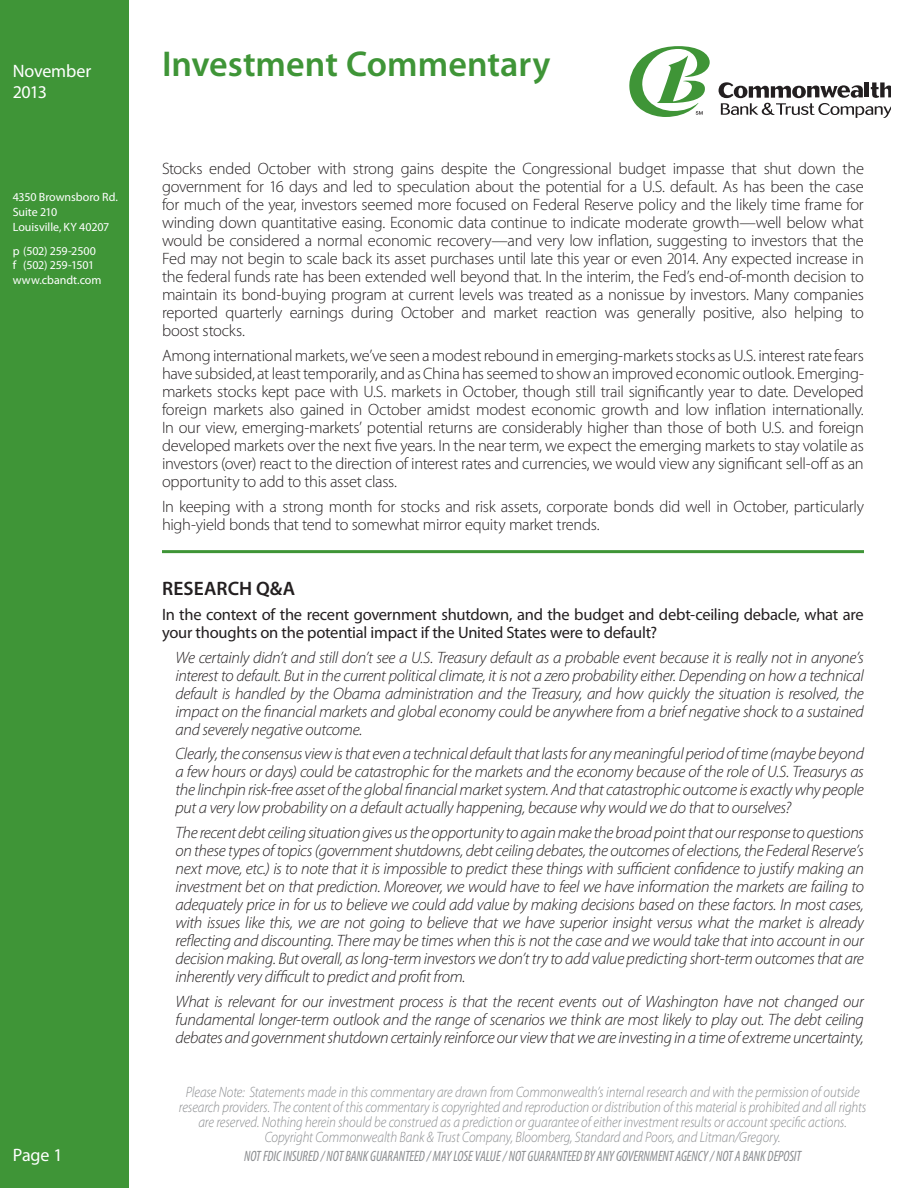
<style>
.page{position:relative;width:918px;height:1188px;background:#fff}
.page>*{position:absolute;margin:0;border:0;box-sizing:border-box;transform-origin:0 0}
.Normal__Web{font:600 36px "Myriad Pro";color:#3f9537}
.t1{font:600 19.5px "Myriad Pro";letter-spacing:.005em;color:#231f20}
.t2{font:18px/21.6px "Myriad Pro";letter-spacing:-.01em;color:#fff}
.t3{font:italic 300 16.5px/18px "Myriad Pro";letter-spacing:-.02em;color:#231f20;text-align:justify}
.t4{font:300 16.5px/18px "Myriad Pro";letter-spacing:-.02em;color:#231f20;text-align:justify}
.t5{font:16.5px/18px "Myriad Pro";letter-spacing:-.015em;color:#231f20}
.t6{font:italic 300 15px/15px "Myriad Pro";letter-spacing:-.005em;color:#8a8c8f;text-align:center;scale:.88 1}
.t7{font:italic condensed 15px "Myriad Pro";letter-spacing:-.01em;color:#8a8c8f;scale:.92 1}
.t8{font:12px/14.4px "Myriad Pro";letter-spacing:-.005em;color:#fff}
</style>
<div class="page">
<div style="left:0;top:0;width:128px;height:1188px;background:#3f9537"></div>
<svg style="left:629px;top:46px;width:81px;height:71px"></svg>
<svg style="left:719px;top:82px;width:172px;height:36px"></svg>
<hr style="left:162px;top:550px;width:702px;height:3px;background:#3f9537">
<p class="t2" style="left:13px;top:60px;width:80px">November<br>2013</p>
<p class="t8" style="left:13px;top:190px;width:107px">4350 Brownsboro Rd.</p>
<p class="t8" style="left:13px;top:205px;width:46px">Suite 210</p>
<p class="t8" style="left:13px;top:220px;width:98px">Louisville, KY 40207</p>
<p class="t8" style="left:13px;top:244px;width:90px">p (502) 259-2500 f (502) 259-1501 www.cbandt.com</p>
<p class="t2" style="left:13px;top:1144px;width:51px">Page 1</p>
<p class="Normal__Web" style="left:162px;top:41px;width:390px">Investment Commentary</p>
<p class="t4" style="left:162px;top:160px;width:704px">Stocks ended October with strong gains despite the Congressional budget impasse that shut down the government for 16 days and led to speculation about the potential for a U.S. default. As has been the case for much of the year, investors seemed more focused on Federal Reserve policy and the likely time frame for winding down quantitative easing. Economic data continue to indicate moderate growth—well below what would be considered a normal economic recovery—and very low inflation, suggesting to investors that the Fed may not begin to scale back its asset purchases until late this year or even 2014. Any expected increase in the federal funds rate has been extended well beyond that. In the interim, the Fed’s end-of-month decision to maintain its bond-buying program at current levels was treated as a nonissue by investors. Many companies reported quarterly earnings during October and market reaction was generally positive, also helping to boost stocks.</p>
<p class="t4" style="left:162px;top:346px;width:703px">Among international markets, we’ve seen a modest rebound in emerging-markets stocks as U.S. interest rate fears have subsided, at least temporarily, and as China has seemed to show an improved economic outlook. Emerging&shy;markets stocks kept pace with U.S. markets in October, though still trail significantly year to date. Developed foreign markets also gained in October amidst modest economic growth and low inflation internationally.<br>In our view, emerging-markets’ potential returns are considerably higher than those of both U.S. and foreign developed markets over the next five years. In the near term, we expect the emerging markets to stay volatile as investors (over) react to the direction of interest rates and currencies, we would view any significant sell-off as an opportunity to add to this asset class.</p>
<p class="t4" style="left:162px;top:497px;width:703px">In keeping with a strong month for stocks and risk assets, corporate bonds did well in October, particularly high-yield bonds that tend to somewhat mirror equity market trends.</p>
<p class="t1" style="left:162px;top:576px;width:135px">RESEARCH Q&amp;A</p>
<p class="t5" style="left:162px;top:606px;width:703px">In the context of the recent government shutdown, and the budget and debt-ceiling debacle, what are your thoughts on the potential impact if the United States were to default?</p>
<p class="t3" style="left:176px;top:648px;width:690px">We certainly didn’t and still don’t see a U.S. Treasury default as a probable event because it is really not in anyone’s interest to default. But in the current political climate, it is not a zero probability either. Depending on how a technical default is handled by the Obama administration and the Treasury, and how quickly the situation is resolved, the impact on the financial markets and global economy could be anywhere from a brief negative shock to a sustained and severely negative outcome.</p>
<p class="t3" style="left:176px;top:745px;width:690px">Clearly, the consensus view is that even a technical default that lasts for any meaningful period of time (maybe beyond a few hours or days) could be catastrophic for the markets and the economy because of the role of U.S. Treasurys as the linchpin risk-free asset of the global financial market system. And that catastrophic outcome is exactly why people put a very low probability on a default actually happening, because why would we do that to ourselves?</p>
<p class="t3" style="left:176px;top:823px;width:690px">The recent debt ceiling situation gives us the opportunity to again make the broad point that our response to questions on these types of topics (government shutdowns, debt ceiling debates, the outcomes of elections, the Federal Reserve’s next move, etc.) is to note that it is impossible to predict these things with sufficient confidence to justify making an investment bet on that prediction. Moreover, we would have to feel we have information the markets are failing to adequately price in for us to believe we could add value by making decisions based on these factors. In most cases, with issues like this, we are not going to believe that we have superior insight versus what the market is already reflecting and discounting. There may be times when this is not the case and we would take that into account in our decision making. But overall, as long-term investors we don’t try to add value predicting short-term outcomes that are inherently very difficult to predict and profit from.</p>
<p class="t3" style="left:176px;top:992px;width:690px">What is relevant for our investment process is that the recent events out of Washington have not changed our fundamental longer-term outlook and the range of scenarios we think are most likely to play out. The debt ceiling debates and government shutdown certainly reinforce our view that we are investing in a time of extreme uncertainty,</p>
<p class="t6" style="left:179px;top:1084px;width:783px">Please Note: Statements made in this commentary are drawn from Commonwealth’s internal research and with the permission of outside research providers. The content of this commentary is copyrighted and reproduction or distribution of this material is prohibited and all rights are reserved. Nothing herein should be construed as a prediction or guarantee of either investment results or account specific actions.<br>Copyright Commonwealth Bank &amp; Trust Company, Bloomberg, Standard and Poors, and Litman/Gregory.</p>
<p class="t7" style="left:244px;top:1147px;width:607px">NOT FDIC INSURED / NOT BANK GUARANTEED / MAY LOSE VALUE / NOT GUARANTEED BY ANY GOVERNMENT AGENCY / NOT A BANK DEPOSIT</p>
</div>
